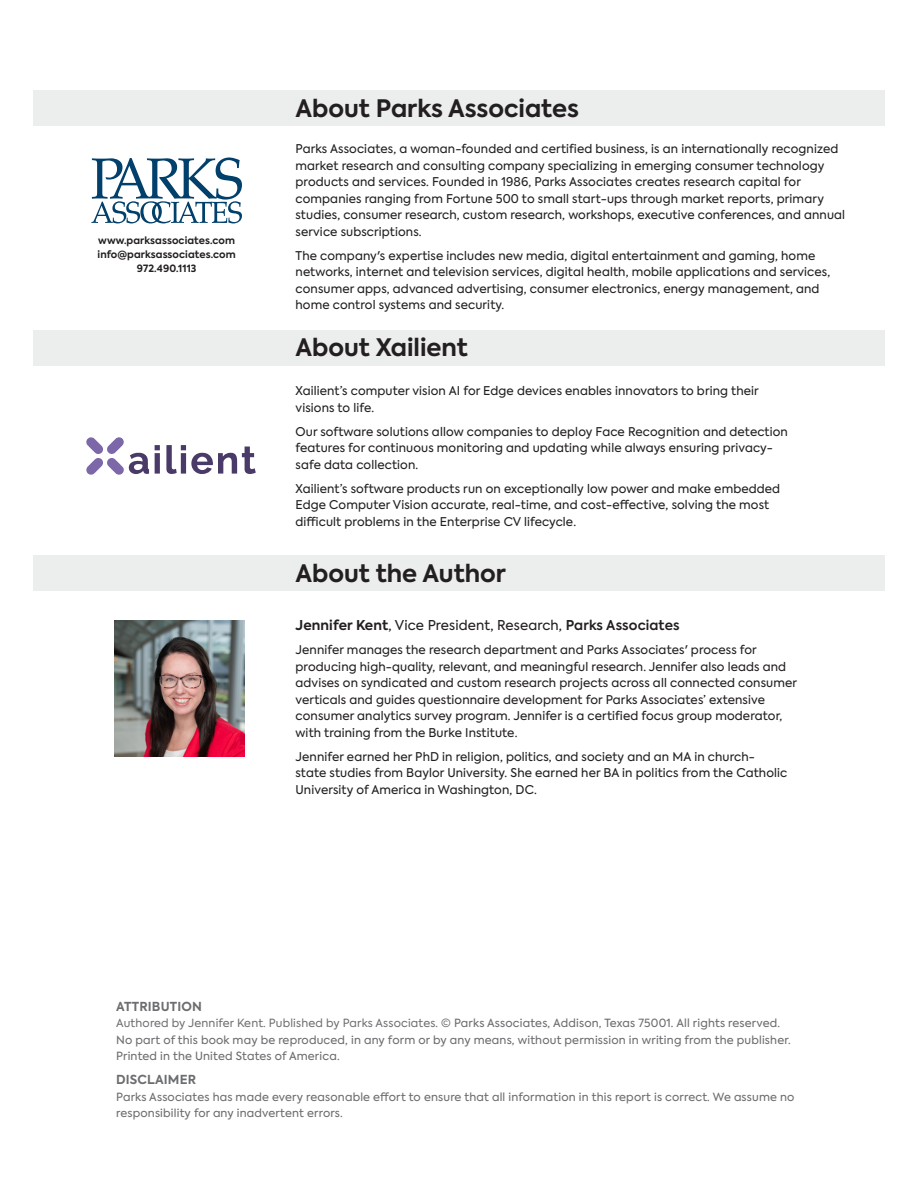
<style>
.page{position:relative;width:918px;height:1188px;background:#fff}
.page>*{position:absolute;margin:0;border:0;box-sizing:border-box;transform-origin:0 0}
.Header_-_Main{font:700 24px "Axiforma";color:#231f20}
.Body_Copy{font:13.5px "Axiforma";letter-spacing:.01em;color:#231f20}
.t1{font:700 12.3px "Axiforma";letter-spacing:.015em;color:#6c6d70}
.Body_Copy-2{font:12px/16.5px "Axiforma";letter-spacing:.01em;color:#231f20}
.t2{font:11.25px/16.5px "Axiforma";letter-spacing:.015em;color:#6c6d70}
.Body_Copy-3{font:700 10.05px "Axiforma";letter-spacing:.01em;color:#231f20}
.s1{font-weight:700}
.s2{font-weight:600}
.s3{font-style:inherit}
</style>
<div class="page">
<div style="left:33px;top:330px;width:852px;height:36px;background:#eceded"></div>
<div style="left:33px;top:90px;width:852px;height:36px;background:#eceded"></div>
<div style="left:33px;top:555px;width:852px;height:36px;background:#eceded"></div>
<img style="left:114px;top:620px;width:131px;height:137px">
<svg style="left:91px;top:157px;width:151px;height:66px"></svg>
<svg style="left:86px;top:437px;width:170px;height:38px"></svg>
<p class="Body_Copy-3" style="left:98px;top:234px;width:138px">www.parksassociates.com</p>
<p class="Body_Copy-3" style="left:98px;top:247px;width:140px">info@parksassociates.com</p>
<p class="Body_Copy-3" style="left:137px;top:261px;width:61px">972.490.1113</p>
<p class="Header_-_Main" style="left:296px;top:92px;width:285px">About Parks Associates</p>
<p class="Body_Copy-2" style="left:296px;top:141px;width:551px">Parks Associates, a woman-founded and certified business, is an internationally recognized market research and consulting company specializing in emerging consumer technology products and services. Founded in 1986, Parks Associates creates research capital for companies ranging from Fortune 500 to small start-ups through market reports, primary studies, consumer research, custom research, workshops, executive conferences, and annual service subscriptions.</p>
<p class="Body_Copy-2" style="left:296px;top:247px;width:536px">The company's expertise includes new media, digital entertainment and gaming, home networks, internet and television services, digital health, mobile applications and services, consumer apps, advanced advertising, consumer electronics, energy management, and home control systems and security.</p>
<p class="Header_-_Main" style="left:296px;top:331px;width:174px">About Xailient</p>
<p class="Body_Copy-2" style="left:296px;top:383px;width:465px">Xailient’s computer vision AI for Edge devices enables innovators to bring their visions to life.</p>
<p class="Body_Copy-2" style="left:296px;top:423px;width:494px">Our software solutions allow companies to deploy Face Recognition and detection features for continuous monitoring and updating while always ensuring privacy&shy;safe data collection.</p>
<p class="Body_Copy-2" style="left:296px;top:480px;width:486px">Xailient’s software products run on exceptionally low power and make embedded<br>Edge Computer Vision accurate, real-time, and cost-effective, solving the most difficult problems in the Enterprise CV lifecycle.</p>
<p class="Header_-_Main" style="left:296px;top:557px;width:212px">About the Author</p>
<p class="Body_Copy" style="left:296px;top:617px;width:386px"><span class="s1">Jennifer Kent</span>, Vice President, Research, <span class="s2">Parks Associates</span></p>
<p class="Body_Copy-2" style="left:296px;top:642px;width:503px">Jennifer manages the research department and Parks Associates' process for producing high-quality, relevant, and meaningful research. Jennifer also leads and advises on syndicated and custom research projects across all connected consumer verticals and guides questionnaire development for Parks Associates’ extensive consumer analytics survey program. Jennifer is a certified focus group moderator, with training from the Burke Institute.</p>
<p class="Body_Copy-2" style="left:296px;top:749px;width:493px">Jennifer earned her PhD in religion, politics, and society and an MA in church&shy;state studies from Baylor University. She earned her BA in politics from the Catholic<br>University of America in Washington, DC.</p>
<p class="t1" style="left:116px;top:998px;width:87px">ATTRIBUTION</p>
<p class="t2" style="left:116px;top:1015px;width:676px"><span class="s3">Authored by Jennifer Kent. Published by Parks Associates.</span> © Parks Associates, Addison, Texas 75001. All rights reserved.<br>No part of this book may be reproduced, in any form or by any means, without permission in writing from the publisher.<br>Printed in the United States of America.</p>
<p class="t1" style="left:116px;top:1071px;width:82px">DISCLAIMER</p>
<p class="t2" style="left:116px;top:1089px;width:680px">Parks Associates has made every reasonable effort to ensure that all information in this report is correct. We assume no responsibility for any inadvertent errors.</p>
</div>
